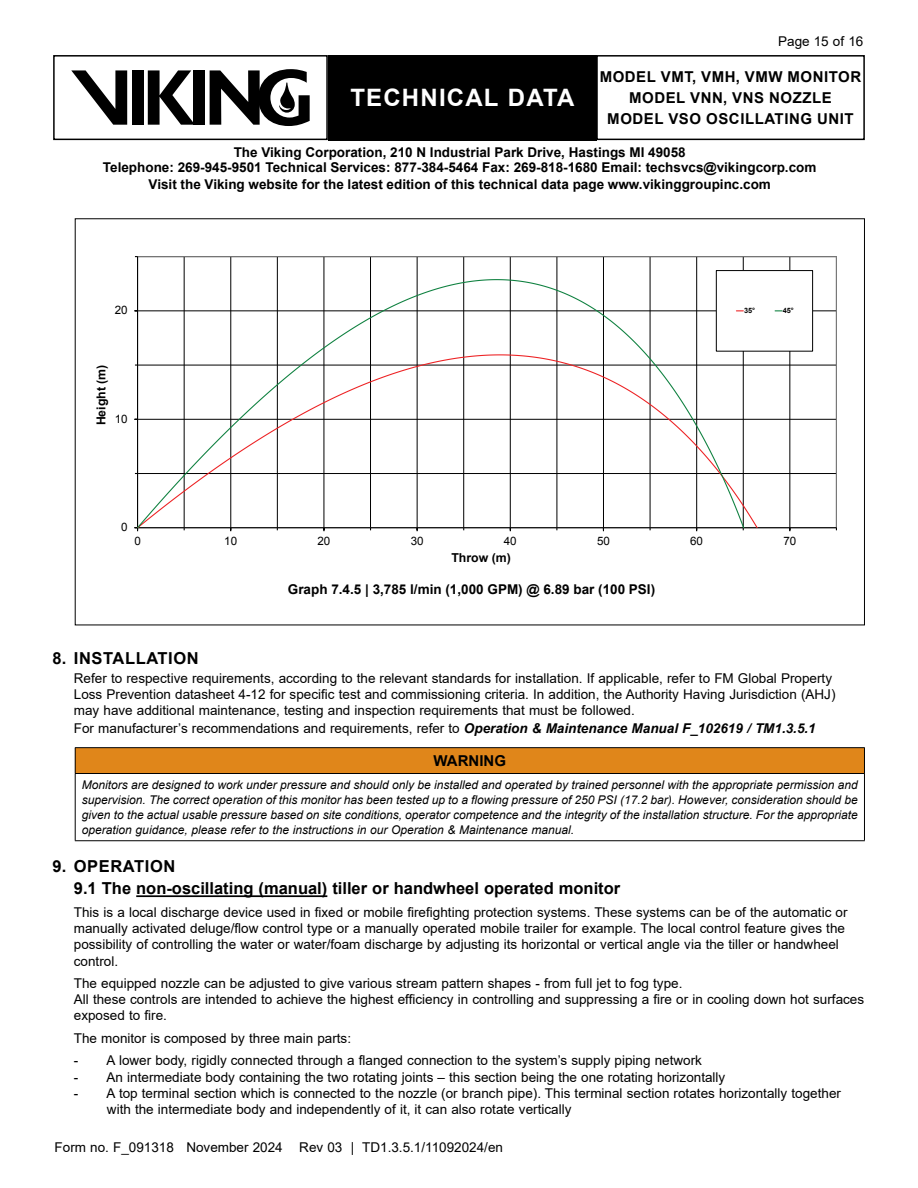
<style>
.page{position:relative;width:918px;height:1188px;background:#fff}
.page>*{position:absolute;margin:0;border:0;box-sizing:border-box;transform-origin:0 0}
.t1{font:700 24px "Arial";letter-spacing:.05em;color:#fff}
.t2{font:700 16.5px/22.5px "Arial";color:#000}
.t3{font:700 16.5px "Arial";letter-spacing:.035em;color:#000}
.t4{font:700 15px/21px "Arial";letter-spacing:.035em;color:#000;text-align:center}
.t5{font:700 15px "Arial";color:#000}
.t6{font:13.5px/16.2px "Arial";color:#000}
.t7{font:700 13.5px/15.6px "Arial";color:#000;text-align:center}
.t8{font:700 12.3px "Arial";color:#010101}
.t9{font:italic 12px/15px "Arial";color:#000;text-align:justify}
.t10{font:11.55px "Arial";color:#010101}
.t11{font:700 7.35px "Arial";color:#010101}
.s1{font-weight:700;font-style:italic}
</style>
<div class="page">
<div style="left:596px;top:55px;width:269px;height:85px;border:2px solid #000"></div>
<div style="left:328px;top:55px;width:268px;height:85px;background:#000"></div>
<div style="left:193px;top:70px;width:12px;height:55px;background:#000"></div>
<div style="left:132px;top:70px;width:11px;height:55px;background:#000"></div>
<svg style="left:148px;top:70px;width:45px;height:55px"></svg>
<svg style="left:71px;top:70px;width:56px;height:55px"></svg>
<svg style="left:210px;top:69px;width:100px;height:57px"></svg>
<div style="left:53px;top:55px;width:275px;height:85px;border:2px solid #000"></div>
<hr style="left:136px;top:895px;width:191px;height:2px;background:#000">
<div style="left:75px;top:748px;width:789px;height:26px;background:#e0861a"></div>
<hr style="left:75px;top:774px;width:1px;height:66px;background:#000">
<hr style="left:864px;top:774px;width:1px;height:66px;background:#000">
<hr style="left:75px;top:840px;width:790px;height:1px;background:#000">
<hr style="left:75px;top:747px;width:790px;height:1px;background:#000">
<svg style="left:75px;top:748px;width:1px;height:25px"></svg>
<svg style="left:864px;top:748px;width:1px;height:25px"></svg>
<hr style="left:75px;top:773px;width:790px;height:1px;background:#000">
<hr style="left:743px;top:257px;width:1px;height:271px;background:#010101">
<hr style="left:650px;top:257px;width:1px;height:271px;background:#010101">
<hr style="left:557px;top:257px;width:1px;height:271px;background:#010101">
<hr style="left:463px;top:257px;width:1px;height:271px;background:#010101">
<hr style="left:370px;top:257px;width:1px;height:271px;background:#010101">
<hr style="left:277px;top:257px;width:1px;height:271px;background:#010101">
<hr style="left:184px;top:257px;width:1px;height:271px;background:#010101">
<hr style="left:790px;top:257px;width:1px;height:271px;background:#010101">
<hr style="left:696px;top:257px;width:1px;height:271px;background:#010101">
<hr style="left:603px;top:257px;width:1px;height:271px;background:#010101">
<hr style="left:510px;top:257px;width:1px;height:271px;background:#010101">
<hr style="left:417px;top:257px;width:1px;height:271px;background:#010101">
<hr style="left:324px;top:257px;width:1px;height:271px;background:#010101">
<hr style="left:231px;top:257px;width:1px;height:271px;background:#010101">
<hr style="left:137px;top:257px;width:1px;height:271px;background:#010101">
<svg style="left:138px;top:279px;width:698px;height:249px"></svg>
<div style="left:716px;top:271px;width:97px;height:80px;background:#fff"></div>
<div style="left:716px;top:271px;width:97px;height:80px;border:1px solid #010101"></div>
<h1 class="t1" style="left:350px;top:81px;width:226px">TECHNICAL DATA</h1>
<p class="t6" style="left:778px;top:33px;width:87px">Page 15 of 16</p>
<p class="t4" style="left:600px;top:66px;width:263px">MODEL VMT, VMH, VMW MONITOR<br>MODEL VNN, VNS NOZZLE<br>MODEL VSO OSCILLATING UNIT</p>
<p class="t7" style="left:103px;top:145px;width:715px">The Viking Corporation, 210 N Industrial Park Drive, Hastings MI 49058<br>Telephone: 269-945-9501 Technical Services: 877-384-5464 Fax: 269-818-1680 Email: techsvcs@vikingcorp.com<br>Visit the Viking website for the latest edition of this technical data page www.vikinggroupinc.com</p>
<p class="t10" style="left:115px;top:303px;width:14px">20</p>
<p class="t8" style="left:93px;top:425px;width:62px;rotate:-90deg">Height (m)</p>
<p class="t10" style="left:115px;top:411px;width:14px">10</p>
<p class="t10" style="left:121px;top:520px;width:8px">0</p>
<p class="t11" style="left:744px;top:306px;width:13px">35°</p>
<p class="t11" style="left:783px;top:306px;width:13px">45°</p>
<p class="t10" style="left:134px;top:534px;width:8px">0</p>
<p class="t10" style="left:224px;top:534px;width:14px">10</p>
<p class="t10" style="left:318px;top:534px;width:14px">20</p>
<p class="t10" style="left:411px;top:534px;width:14px">30</p>
<p class="t10" style="left:504px;top:534px;width:14px">40</p>
<p class="t10" style="left:597px;top:534px;width:14px">50</p>
<p class="t10" style="left:690px;top:534px;width:14px">60</p>
<p class="t10" style="left:783px;top:534px;width:14px">70</p>
<p class="t8" style="left:451px;top:550px;width:61px">Throw (m)</p>
<p class="t7" style="left:288px;top:581px;width:369px">Graph 7.4.5 | 3,785 l/min (1,000 GPM) @ 6.89 bar (100 PSI)</p>
<p class="t3" style="left:53px;top:646px;width:148px">8. INSTALLATION</p>
<p class="t6" style="left:74px;top:670px;width:763px">Refer to respective requirements, according to the relevant standards for installation. If applicable, refer to FM Global Property<br>Loss Prevention datasheet 4-12 for specific test and commissioning criteria. In addition, the Authority Having Jurisdiction (AHJ) may have additional maintenance, testing and inspection requirements that must be followed.</p>
<p class="t6" style="left:74px;top:720px;width:743px">For manufacturer’s recommendations and requirements, refer to <span class="s1">Operation &amp; Maintenance Manual F_102619 / TM1.3.5.1</span></p>
<p class="t5" style="left:434px;top:750px;width:74px">WARNING</p>
<p class="t9" style="left:82px;top:777px;width:777px">Monitors are designed to work under pressure and should only be installed and operated by trained personnel with the appropriate permission and supervision. The correct operation of this monitor has been tested up to a flowing pressure of 250 PSI (17.2 bar). However, consideration should be given to the actual usable pressure based on site conditions, operator competence and the integrity of the installation structure. For the appropriate operation guidance, please refer to the instructions in our Operation &amp; Maintenance manual.</p>
<p class="t2" style="left:74px;top:855px;width:548px;text-indent:-21px">9. OPERATION<br>9.1 The non-oscillating (manual) tiller or handwheel operated monitor</p>
<p class="t6" style="left:74px;top:904px;width:775px">This is a local discharge device used in fixed or mobile firefighting protection systems. These systems can be of the automatic or manually activated deluge/flow control type or a manually operated mobile trailer for example. The local control feature gives the possibility of controlling the water or water/foam discharge by adjusting its horizontal or vertical angle via the tiller or handwheel control.</p>
<p class="t6" style="left:74px;top:975px;width:792px">The equipped nozzle can be adjusted to give various stream pattern shapes - from full jet to fog type.<br>All these controls are intended to achieve the highest efficiency in controlling and suppressing a fire or in cooling down hot surfaces exposed to fire.</p>
<p class="t6" style="left:74px;top:1030px;width:279px">The monitor is composed by three main parts:</p>
<p class="t6" style="left:74px;top:1053px;width:630px">- A lower body, rigidly connected through a flanged connection to the system’s supply piping network</p>
<p class="t6" style="left:74px;top:1069px;width:653px">- An intermediate body containing the two rotating joints – this section being the one rotating horizontally</p>
<p class="t6" style="left:107px;top:1085px;width:736px;text-indent:-33px">- A top terminal section which is connected to the nozzle (or branch pipe). This terminal section rotates horizontally together with the intermediate body and independently of it, it can also rotate vertically</p>
<p class="t6" style="left:55px;top:1139px;width:450px">Form no. F_091318 November 2024 Rev 03 | TD1.3.5.1/11092024/en</p>
</div>
